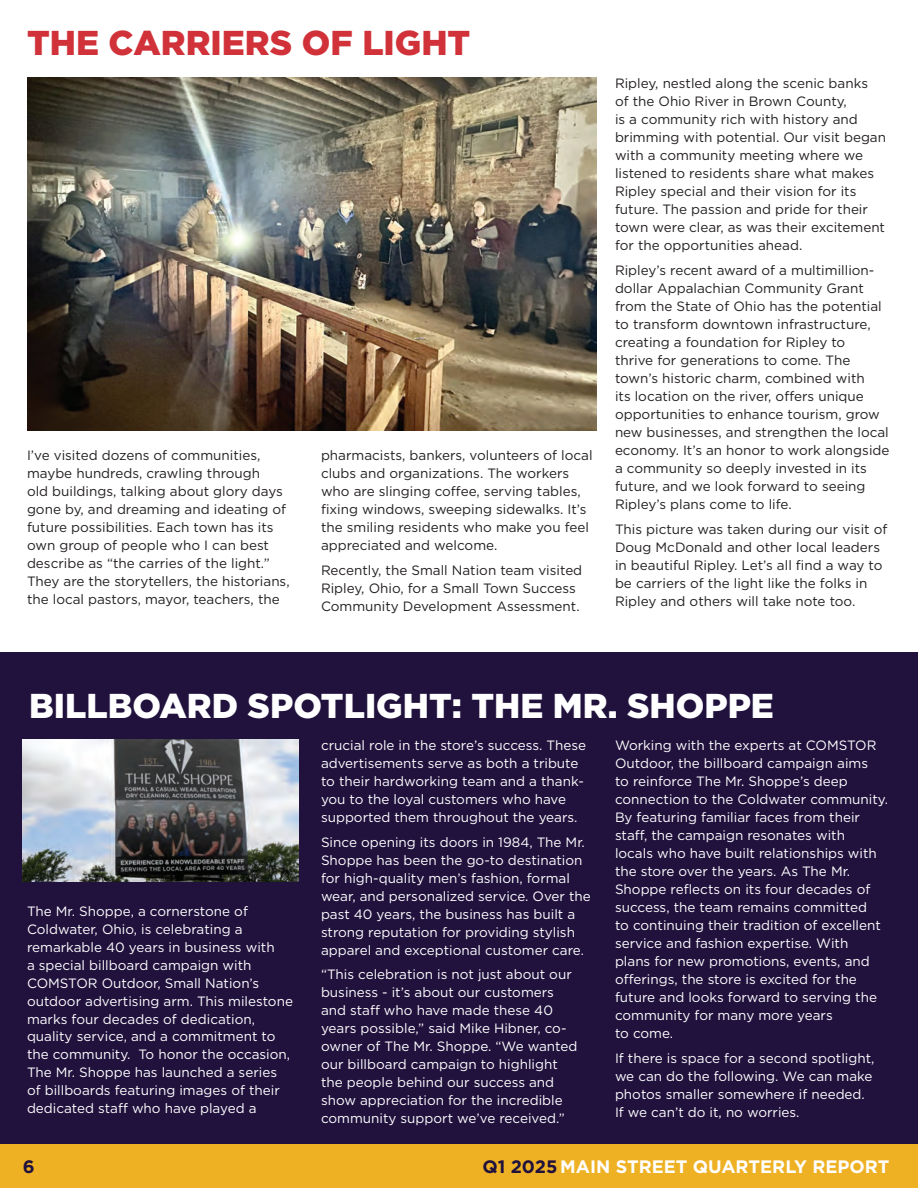
<style>
.page{position:relative;width:918px;height:1188px;background:#fff}
.page>*{position:absolute;margin:0;border:0;box-sizing:border-box;transform-origin:0 0}
.t1{font:900 34.5px "Gotham";color:#fff}
.t2{font:900 34.5px "Gotham";color:#d13138}
.t3{font:700 18px "Gotham";color:#fff}
.t4{font:700 18px "Gotham";color:#20113d}
.t5{font:13.5px/18px "Gotham";color:#fff}
.t6{font:13.5px/18px "Gotham";color:#231f20}
.s1{color:#20113d}
</style>
<div class="page">
<div style="left:0;top:1144px;width:918px;height:44px;background:#efb124"></div>
<img style="left:27px;top:78px;width:570px;height:352px">
<div style="left:0;top:653px;width:918px;height:491px;background:#20113d"></div>
<img style="left:23px;top:739px;width:276px;height:142px">
<h1 class="t2" style="left:27px;top:19px;width:445px">THE CARRIERS OF LIGHT</h1>
<p class="t6" style="left:27px;top:446px;width:264px">I’ve visited dozens of communities, maybe hundreds, crawling through<br>old buildings, talking about glory days gone by, and dreaming and ideating of future possibilities. Each town has its own group of people who I can best describe as “the carries of the light.” They are the storytellers, the historians, the local pastors, mayor, teachers, the</p>
<p class="t6" style="left:321px;top:446px;width:273px">pharmacists, bankers, volunteers of local clubs and organizations. The workers who are slinging coffee, serving tables, fixing windows, sweeping sidewalks. It’s the smiling residents who make you feel appreciated and welcome.</p>
<p class="t6" style="left:321px;top:561px;width:263px">Recently, the Small Nation team visited<br>Ripley, Ohio, for a Small Town Success<br>Community Development Assessment.</p>
<p class="t6" style="left:615px;top:74px;width:273px">Ripley, nestled along the scenic banks<br>of the Ohio River in Brown County,<br>is a community rich with history and brimming with potential. Our visit began with a community meeting where we listened to residents share what makes Ripley special and their vision for its future. The passion and pride for their town were clear, as was their excitement for the opportunities ahead.</p>
<p class="t6" style="left:615px;top:261px;width:276px">Ripley’s recent award of a multimillion&shy;dollar Appalachian Community Grant from the State of Ohio has the potential to transform downtown infrastructure, creating a foundation for Ripley to<br>thrive for generations to come. The town’s historic charm, combined with<br>its location on the river, offers unique opportunities to enhance tourism, grow new businesses, and strengthen the local economy. It’s an honor to work alongside a community so deeply invested in its future, and we look forward to seeing Ripley’s plans come to life.</p>
<p class="t6" style="left:615px;top:520px;width:274px">This picture was taken during our visit of Doug McDonald and other local leaders in beautiful Ripley. Let’s all find a way to be carriers of the light like the folks in Ripley and others will take note too.</p>
<h1 class="t1" style="left:29px;top:682px;width:746px">BILLBOARD SPOTLIGHT: THE MR. SHOPPE</h1>
<p class="t5" style="left:27px;top:901px;width:268px">The Mr. Shoppe, a cornerstone of Coldwater, Ohio, is celebrating a remarkable 40 years in business with<br>a special billboard campaign with COMSTOR Outdoor, Small Nation’s outdoor advertising arm. This milestone marks four decades of dedication, quality service, and a commitment to the community. To honor the occasion, The Mr. Shoppe has launched a series of billboards featuring images of their dedicated staff who have played a</p>
<p class="t5" style="left:321px;top:736px;width:267px">crucial role in the store’s success. These advertisements serve as both a tribute to their hardworking team and a thank&shy;you to the loyal customers who have supported them throughout the years.</p>
<p class="t5" style="left:321px;top:833px;width:271px">Since opening its doors in 1984, The Mr.<br>Shoppe has been the go-to destination for high-quality men’s fashion, formal wear, and personalized service. Over the past 40 years, the business has built a strong reputation for providing stylish apparel and exceptional customer care.</p>
<p class="t5" style="left:321px;top:965px;width:258px">“This celebration is not just about our business - it’s about our customers and staff who have made these 40 years possible,” said Mike Hibner, co&shy;owner of The Mr. Shoppe. “We wanted our billboard campaign to highlight the people behind our success and show appreciation for the incredible community support we’ve received.”</p>
<p class="t5" style="left:615px;top:736px;width:275px">Working with the experts at COMSTOR Outdoor, the billboard campaign aims<br>to reinforce The Mr. Shoppe’s deep connection to the Coldwater community.<br>By featuring familiar faces from their staff, the campaign resonates with<br>locals who have built relationships with the store over the years. As The Mr.<br>Shoppe reflects on its four decades of success, the team remains committed<br>to continuing their tradition of excellent service and fashion expertise. With<br>plans for new promotions, events, and offerings, the store is excited for the future and looks forward to serving the community for many more years<br>to come.</p>
<p class="t5" style="left:615px;top:1048px;width:261px">If there is space for a second spotlight, we can do the following. We can make photos smaller somewhere if needed.<br>If we can’t do it, no worries.</p>
<h2 class="t4" style="left:23px;top:1156px;width:13px">6</h2>
<h2 class="t3" style="left:482px;top:1156px;width:409px"><span class="s1">Q1 2025</span> MAIN STREET QUARTERLY REPORT</h2>
</div>
